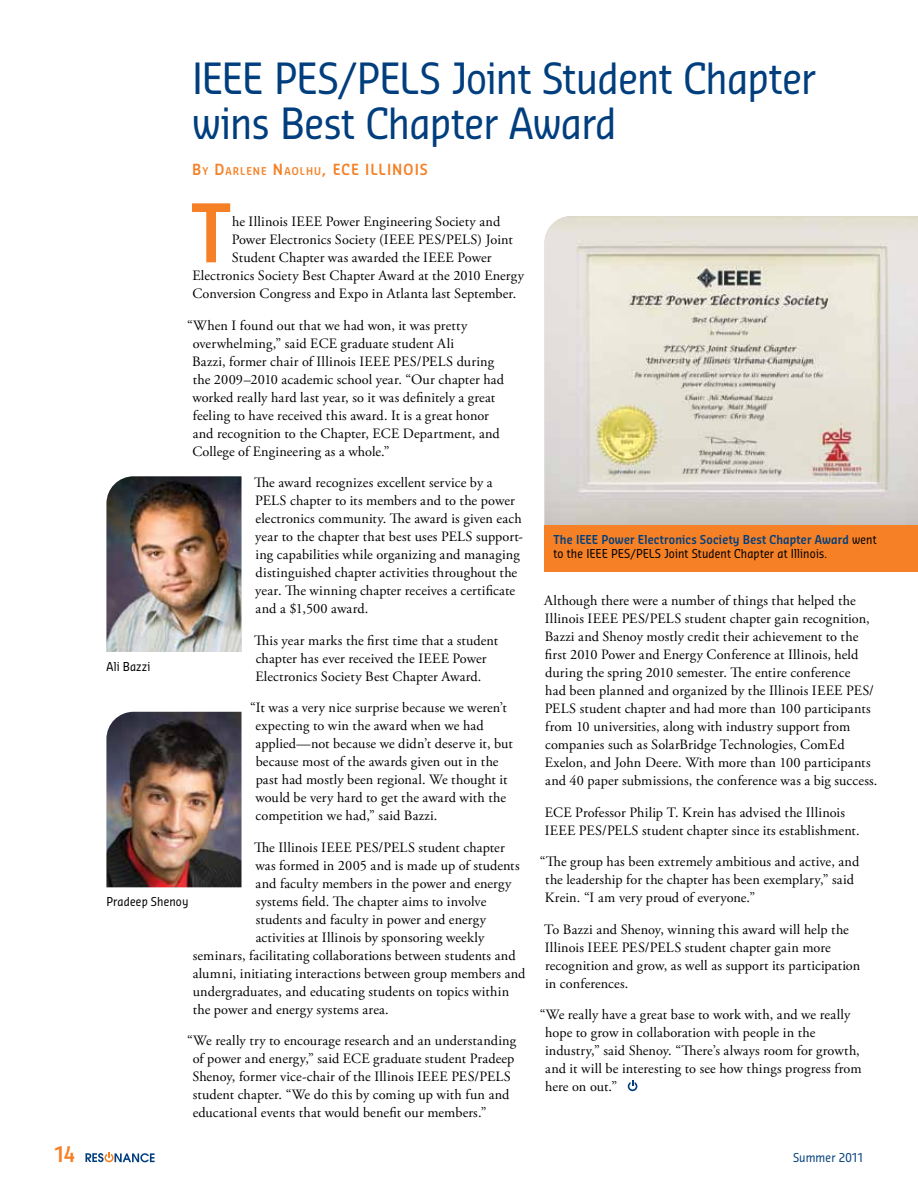
<style>
.page{position:relative;width:918px;height:1188px;background:#fff}
.page>*{position:absolute;margin:0;border:0;box-sizing:border-box;transform-origin:0 0}
.t1{font:600 78.6px "Sansa Con Std";color:#f58025}
.t2{font:42px/45px "Sansa Con Std";letter-spacing:-.015em;color:#003e7e}
.t3{font:600 21px "Sansa Con Std";color:#f58025}
.t4{font:600 15px "Sansa Con Std";letter-spacing:.07em;color:#f58025}
.t5{font:14.25px/18px "Adobe Garamond Pro";letter-spacing:.01em;color:#000}
.t6{font:12px/14.2px "Sansa Con Std";letter-spacing:.015em;color:#000}
.t7{font:12px "Sansa Con Std";letter-spacing:.01em;color:#003e7e}
.s1{font-size:10.5px}
.s2{font-weight:600;color:#003e7e}
</style>
<div class="page">
<svg style="left:86px;top:1152px;width:69px;height:10px"></svg>
<svg style="left:628px;top:1080px;width:9px;height:11px"></svg>
<img style="left:545px;top:216px;width:373px;height:309px">
<img style="left:106px;top:476px;width:135px;height:176px">
<img style="left:106px;top:712px;width:135px;height:175px">
<div style="left:545px;top:525px;width:373px;height:47px;background:#f58025"></div>
<h2 class="t2" style="left:192px;top:54px;width:626px">IEEE PES/PELS Joint Student Chapter wins Best Chapter Award</h2>
<p class="t4" style="left:192px;top:160px;width:237px">B<span class="s1">Y</span> D<span class="s1">ARLENE</span> N<span class="s1">AOLHU</span>, ECE ILLINOIS</p>
<h1 class="t1" style="left:191px;top:180px;width:42px">T</h1>
<p class="t5" style="left:232px;top:213px;width:270px">he Illinois IEEE Power Engineering Society and</p>
<p class="t5" style="left:232px;top:231px;width:283px">Power Electronics Society (IEEE PES/PELS) Joint</p>
<p class="t5" style="left:232px;top:249px;width:261px">Student Chapter was awarded the IEEE Power</p>
<p class="t5" style="left:192px;top:267px;width:333px">Electronics Society Best Chapter Award at the 2010 Energy</p>
<p class="t5" style="left:192px;top:285px;width:326px">Conversion Congress and Expo in Atlanta last September.</p>
<p class="t5" style="left:192px;top:317px;width:313px;text-indent:-5px">“When I found out that we had won, it was pretty overwhelming,” said ECE graduate student Ali<br>Bazzi, former chair of Illinois IEEE PES/PELS during the 2009–2010 academic school year. “Our chapter had worked really hard last year, so it was definitely a great feeling to have received this award. It is a great honor and recognition to the Chapter, ECE Department, and College of Engineering as a whole.”</p>
<p class="t5" style="left:254px;top:474px;width:271px">The award recognizes excellent service by a PELS chapter to its members and to the power electronics community. The award is given each year to the chapter that best uses PELS support&shy;ing capabilities while organizing and managing distinguished chapter activities throughout the year. The winning chapter receives a certificate and a $1,500 award.</p>
<p class="t5" style="left:254px;top:632px;width:246px">This year marks the first time that a student chapter has ever received the IEEE Power<br>Electronics Society Best Chapter Award.</p>
<p class="t5" style="left:255px;top:699px;width:259px;text-indent:-5px">“It was a very nice surprise because we weren’t expecting to win the award when we had applied—not because we didn’t deserve it, but because most of the awards given out in the past had mostly been regional. We thought it would be very hard to get the award with the competition we had,” said Bazzi.</p>
<p class="t5" style="left:254px;top:839px;width:252px">The Illinois IEEE PES/PELS student chapter</p>
<p class="t5" style="left:255px;top:857px;width:266px">was formed in 2005 and is made up of students</p>
<p class="t5" style="left:256px;top:875px;width:257px">and faculty members in the power and energy</p>
<p class="t5" style="left:256px;top:893px;width:232px">systems field. The chapter aims to involve</p>
<p class="t5" style="left:256px;top:911px;width:232px">students and faculty in power and energy</p>
<p class="t5" style="left:256px;top:929px;width:230px">activities at Illinois by sponsoring weekly</p>
<p class="t5" style="left:193px;top:947px;width:324px">seminars, facilitating collaborations between students and</p>
<p class="t5" style="left:193px;top:965px;width:334px">alumni, initiating interactions between group members and</p>
<p class="t5" style="left:193px;top:983px;width:318px">undergraduates, and educating students on topics within</p>
<p class="t5" style="left:193px;top:1001px;width:198px">the power and energy systems area.</p>
<p class="t5" style="left:192px;top:1032px;width:325px;text-indent:-5px">“We really try to encourage research and an understanding of power and energy,” said ECE graduate student Pradeep Shenoy, former vice-chair of the Illinois IEEE PES/PELS student chapter. “We do this by coming up with fun and educational events that would benefit our members.”</p>
<p class="t6" style="left:106px;top:658px;width:45px">Ali Bazzi</p>
<p class="t6" style="left:106px;top:894px;width:83px">Pradeep Shenoy</p>
<p class="t6" style="left:554px;top:532px;width:325px"><span class="s2">The IEEE Power Electronics Society Best Chapter Award</span> went to the IEEE PES/PELS Joint Student Chapter at Illinois.</p>
<p class="t5" style="left:544px;top:592px;width:335px">Although there were a number of things that helped the Illinois IEEE PES/PELS student chapter gain recognition, Bazzi and Shenoy mostly credit their achievement to the first 2010 Power and Energy Conference at Illinois, held during the spring 2010 semester. The entire conference<br>had been planned and organized by the Illinois IEEE PES/ PELS student chapter and had more than 100 participants from 10 universities, along with industry support from companies such as SolarBridge Technologies, ComEd Exelon, and John Deere. With more than 100 participants and 40 paper submissions, the conference was a big success.</p>
<p class="t5" style="left:545px;top:804px;width:316px">ECE Professor Philip T. Krein has advised the Illinois<br>IEEE PES/PELS student chapter since its establishment.</p>
<p class="t5" style="left:545px;top:853px;width:316px;text-indent:-5px">“The group has been extremely ambitious and active, and the leadership for the chapter has been exemplary,” said<br>Krein. “I am very proud of everyone.”</p>
<p class="t5" style="left:544px;top:921px;width:317px">To Bazzi and Shenoy, winning this award will help the Illinois IEEE PES/PELS student chapter gain more recognition and grow, as well as support its participation in conferences.</p>
<p class="t5" style="left:545px;top:1006px;width:318px;text-indent:-5px">“We really have a great base to work with, and we really hope to grow in collaboration with people in the industry,” said Shenoy. “There’s always room for growth, and it will be interesting to see how things progress from here on out.”</p>
<h3 class="t3" style="left:54px;top:1140px;width:23px">14</h3>
<p class="t7" style="left:793px;top:1150px;width:72px">Summer 2011</p>
</div>
